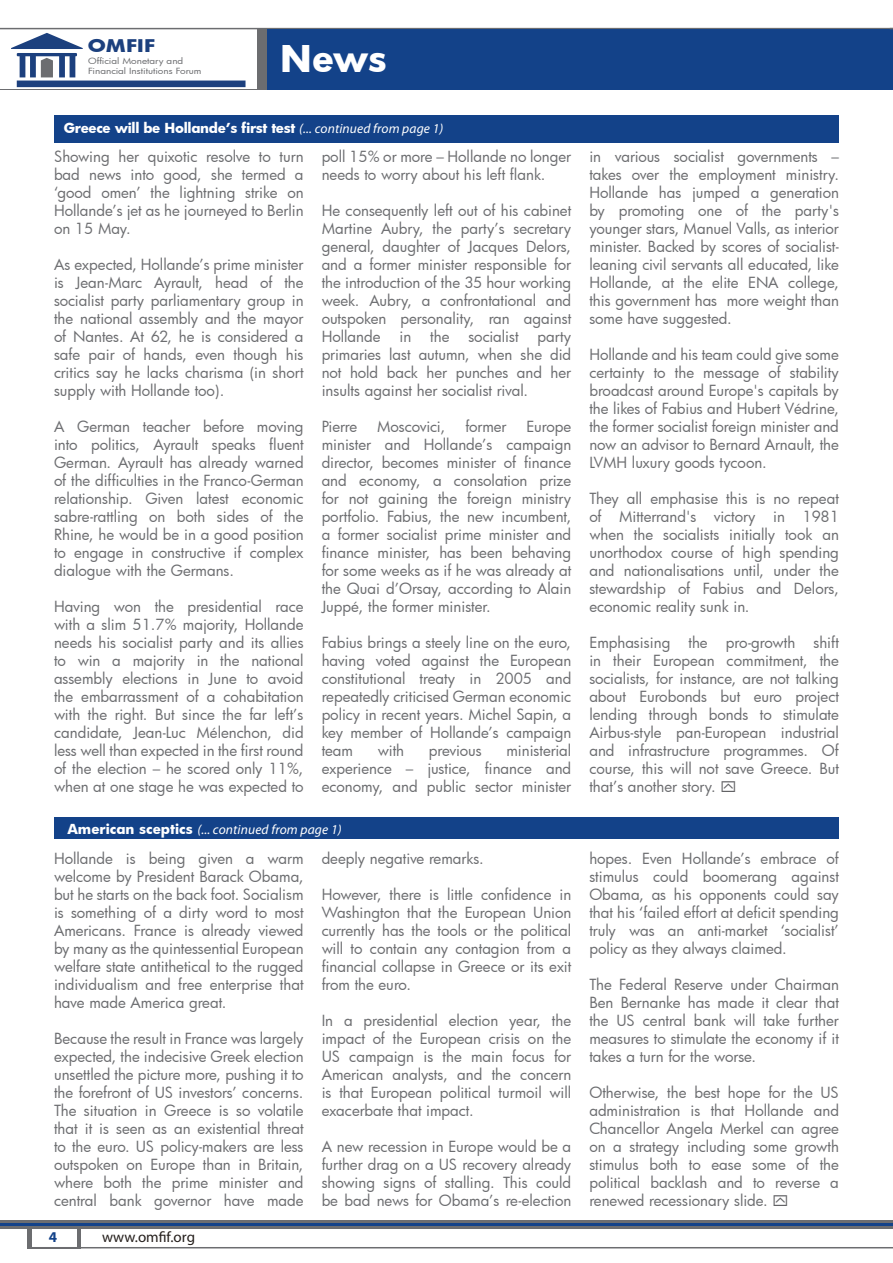
<style>
.page{position:relative;width:893px;height:1263px;background:#fff}
.page>*{position:absolute;margin:0;border:0;box-sizing:border-box;transform-origin:0 0}
.t1{font:700 36px "Futura";color:#fff}
.t2{font:700 17.1px "Futura";color:#1c407e;scale:1.19 1}
.t3{font:15px/18px "Futura";color:#6c6d70;text-align:justify}
.t4{font:15px "Myriad Pro";color:#241e1b}
.t5{font:700 15px "Myriad Pro";color:#134289}
.t6{font:700 13.5px "Futura";letter-spacing:-.025em;color:#fff}
.t7{font:italic 13.5px "Myriad Pro";letter-spacing:.01em;color:#fff}
.t8{font:8.25px/9.9px "Futura";color:#6c6d70;scale:1.19 1}
.s1{font-family:"Myriad Pro";font-weight:400;font-style:italic}
.s2{font-family:"Futura";font-weight:700;font-style:normal}
</style>
<div class="page">
<div style="left:27px;top:1222px;width:54px;height:26px;background:#6c6d70"></div>
<div style="left:32px;top:1222px;width:44px;height:25px;background:#fff"></div>
<svg style="left:0;top:29px;width:268px;height:61px"></svg>
<div style="left:0;top:28px;width:257px;height:60px;background:#fff"></div>
<svg style="left:11px;top:33px;width:235px;height:54px"></svg>
<hr style="left:0;top:28px;width:893px;height:1px;background:#6c6d70">
<hr style="left:27px;top:1247px;width:866px;height:1px;background:#6c6d70">
<div style="left:268px;top:29px;width:625px;height:61px;background:#134289"></div>
<svg style="left:0;top:1220px;width:893px;height:8px;background:#5d6574"></svg>
<hr style="left:0;top:1223px;width:893px;height:2px;background:#134289">
<div style="left:54px;top:115px;width:785px;height:28px;background:#134289"></div>
<div style="left:54px;top:817px;width:785px;height:22px;background:#134289"></div>
<p class="t2" style="left:88px;top:33px;width:58px">OMFIF</p>
<p class="t8" style="left:88px;top:56px;width:97px">Official Monetary and<br>Financial Institutions Forum</p>
<h1 class="t1" style="left:280px;top:33px;width:108px">N ews</h1>
<p class="t6" style="left:64px;top:119px;width:381px">Greece will be Hollande’s first test <span class="s1">(... continued from page 1)</span></p>
<p class="t3" style="left:54px;top:147px;width:251px">Showing her quixotic resolve to turn bad news into good, she termed a ‘good omen’ the lightning strike on Hollande’s jet as he journeyed to Berlin on 15 May.</p>
<p class="t3" style="left:54px;top:255px;width:251px">As expected, Hollande’s prime minister is Jean-Marc Ayrault, head of the socialist party parliamentary group in the national assembly and the mayor of Nantes. At 62, he is considered a safe pair of hands, even though his critics say he lacks charisma (in short supply with Hollande too).</p>
<p class="t3" style="left:54px;top:417px;width:251px">A German teacher before moving into politics, Ayrault speaks fluent German. Ayrault has already warned of the difficulties in the Franco-German relationship. Given latest economic sabre-rattling on both sides of the Rhine, he would be in a good position to engage in constructive if complex dialogue with the Germans.</p>
<p class="t3" style="left:54px;top:597px;width:251px">Having won the presidential race with a slim 51.7% majority, Hollande needs his socialist party and its allies to win a majority in the national assembly elections in June to avoid the embarrassment of a cohabitation with the right. But since the far left’s candidate, Jean-Luc Mélenchon, did less well than expected in the first round of the election – he scored only 11%, when at one stage he was expected to</p>
<p class="t3" style="left:322px;top:147px;width:251px">poll 15% or more – Hollande no longer needs to worry about his left flank.</p>
<p class="t3" style="left:322px;top:201px;width:251px">He consequently left out of his cabinet Martine Aubry, the party’s secretary general, daughter of Jacques Delors, and a former minister responsible for the introduction of the 35 hour working week. Aubry, a confrontational and outspoken personality, ran against Hollande</p>
<p class="t3" style="left:399px;top:327px;width:13px">in</p>
<p class="t3" style="left:430px;top:327px;width:21px">the</p>
<p class="t3" style="left:468px;top:327px;width:52px">socialist</p>
<p class="t3" style="left:322px;top:327px;width:251px;text-indent:216px">party primaries last autumn, when she did not hold back her punches and her insults against her socialist rival.</p>
<p class="t3" style="left:322px;top:417px;width:37px">Pierre</p>
<p class="t3" style="left:377px;top:417px;width:70px">Moscovici,</p>
<p class="t3" style="left:465px;top:417px;width:43px">former</p>
<p class="t3" style="left:322px;top:417px;width:251px;text-indent:205px">Europe minister and Hollande’s campaign director, becomes minister of finance and economy, a consolation prize for not gaining the foreign ministry portfolio. Fabius, the new incumbent, a former socialist prime minister and finance minister, has been behaving for some weeks as if he was already at the Quai d’Orsay, according to Alain Juppé, the former minister.</p>
<p class="t3" style="left:322px;top:633px;width:251px">Fabius brings a steely line on the euro, having voted against the European constitutional treaty in 2005 and repeatedly criticised German economic policy in recent years. Michel Sapin, a key member of Hollande’s campaign team</p>
<p class="t3" style="left:322px;top:741px;width:251px;text-indent:185px">ministerial experience – justice, finance and economy, and public sector minister</p>
<p class="t3" style="left:378px;top:741px;width:28px">with</p>
<p class="t3" style="left:429px;top:741px;width:54px">previous</p>
<p class="t7" style="left:67px;top:821px;width:276px"><span class="s2">American sceptics</span> (... continued from page 1)</p>
<p class="t3" style="left:54px;top:849px;width:251px">Hollande is being given a warm welcome by President Barack Obama, but he starts on the back foot. Socialism is something of a dirty word to most Americans. France is already viewed by many as the quintessential European welfare state antithetical to the rugged individualism and free enterprise that have made America great.</p>
<p class="t3" style="left:54px;top:1029px;width:251px">Because the result in France was largely expected, the indecisive Greek election unsettled the picture more, pushing it to the forefront of US investors’ concerns.<br>The situation in Greece is so volatile that it is seen as an existential threat to the euro. US policy-makers are less outspoken on Europe than in Britain, where both the prime minister and central bank governor have made</p>
<p class="t5" style="left:49px;top:1227px;width:10px">4</p>
<p class="t4" style="left:102px;top:1228px;width:94px">www.omfif.org</p>
<p class="t3" style="left:322px;top:849px;width:164px">deeply negative remarks.</p>
<p class="t3" style="left:322px;top:885px;width:251px">However, there is little confidence in Washington that the European Union currently has the tools or the political will to contain any contagion from a financial collapse in Greece or its exit from the euro.</p>
<p class="t3" style="left:322px;top:1011px;width:251px">In a presidential election year, the impact of the European crisis on the US campaign is the main focus for American analysts, and the concern is that European political turmoil will exacerbate that impact.</p>
<p class="t3" style="left:322px;top:1137px;width:251px">A new recession in Europe would be a further drag on a US recovery already showing signs of stalling. This could be bad news for Obama’s re-election</p>
<p class="t3" style="left:589px;top:147px;width:251px">in various socialist governments – takes over the employment ministry.<br>Hollande has jumped a generation by promoting one of the party's younger stars, Manuel Valls, as interior minister. Backed by scores of socialist&shy;leaning civil servants all educated, like Hollande, at the elite ENA college, this government has more weight than some have suggested.</p>
<p class="t3" style="left:589px;top:345px;width:251px">Hollande and his team could give some certainty to the message of stability broadcast around Europe's capitals by the likes of Fabius and Hubert Védrine, the former socialist foreign minister and now an advisor to Bernard Arnault, the LVMH luxury goods tycoon.</p>
<p class="t3" style="left:589px;top:489px;width:251px">They all emphasise this is no repeat of Mitterrand's victory in 1981 when the socialists initially took an unorthodox course of high spending and nationalisations until, under the stewardship of Fabius and Delors, economic reality sunk in.</p>
<p class="t3" style="left:589px;top:633px;width:251px">Emphasising the pro-growth shift in their European commitment, the socialists, for instance, are not talking about Eurobonds but euro project lending through bonds to stimulate Airbus-style pan-European industrial and infrastructure programmes. Of course, this will not save Greece. But that’s another story.</p>
<p class="t3" style="left:589px;top:849px;width:251px">hopes. Even Hollande’s embrace of stimulus could boomerang against Obama, as his opponents could say that his ‘failed effort at deficit spending truly was an anti-market ‘socialist’ policy as they always claimed.</p>
<p class="t3" style="left:589px;top:975px;width:251px">The Federal Reserve under Chairman Ben Bernanke has made it clear that the US central bank will take further measures to stimulate the economy if it takes a turn for the worse.</p>
<p class="t3" style="left:589px;top:1083px;width:251px">Otherwise, the best hope for the US administration is that Hollande and Chancellor Angela Merkel can agree on a strategy including some growth stimulus both to ease some of the political backlash and to reverse a renewed recessionary slide.</p>
</div>
